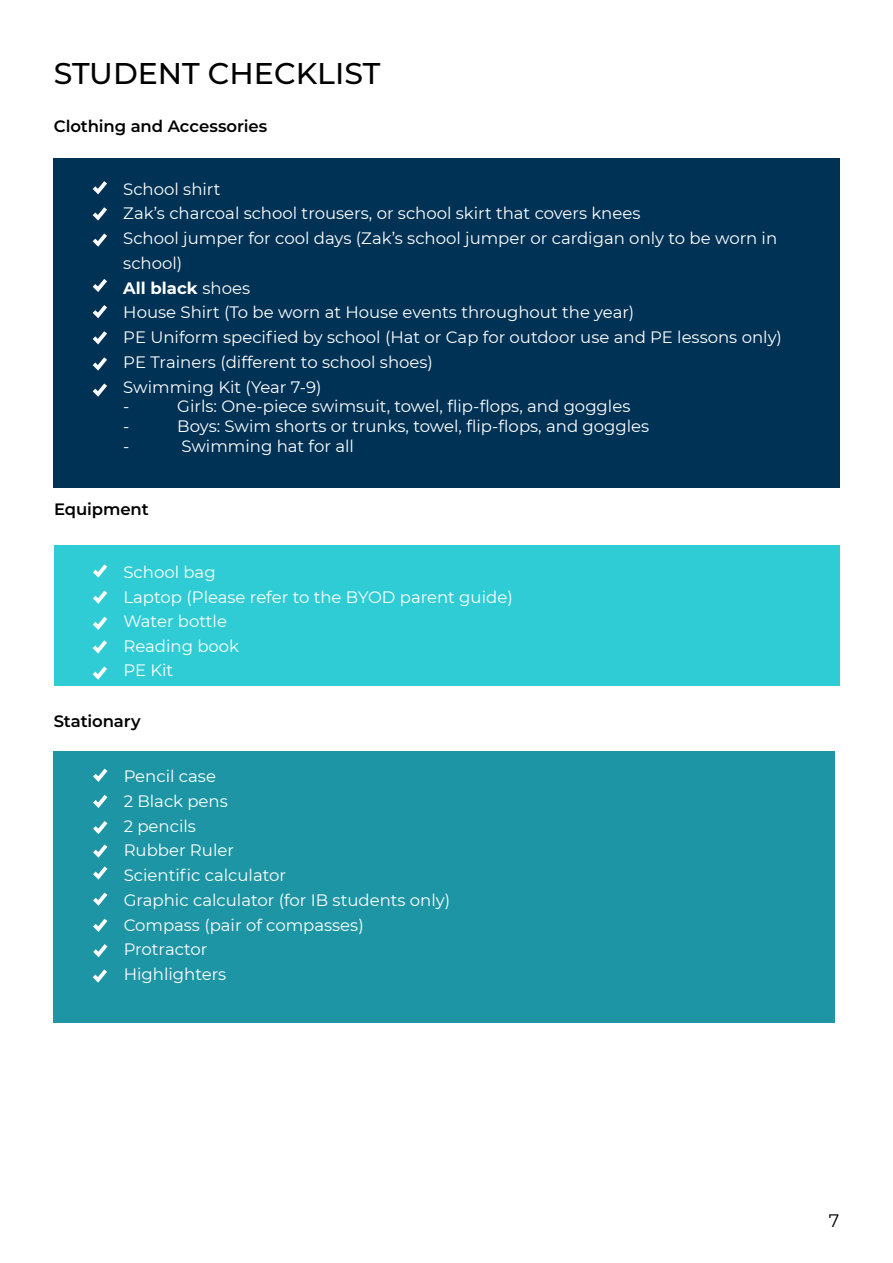
<style>
.page{position:relative;width:893px;height:1263px;background:#fff}
.page>*{position:absolute;margin:0;border:0;box-sizing:border-box;transform-origin:0 0}
.t1{font:500 30px "Montserrat";color:#000}
.t2{font:18px "Montserrat";color:#000}
.t3{font:16.5px/24.8px "Montserrat";color:#fff}
.t4{font:600 16.5px "Montserrat";letter-spacing:-.005em;color:#000}
.s1{font-weight:700}
</style>
<div class="page">
<div style="left:54px;top:546px;width:785px;height:140px;background:#2fccd6"></div>
<div style="left:54px;top:158px;width:785px;height:329px;background:#003255"></div>
<svg style="left:92px;top:181px;width:15px;height:14px"></svg>
<svg style="left:92px;top:207px;width:15px;height:14px"></svg>
<svg style="left:92px;top:233px;width:15px;height:14px"></svg>
<svg style="left:92px;top:279px;width:15px;height:13px"></svg>
<svg style="left:92px;top:305px;width:15px;height:14px"></svg>
<svg style="left:92px;top:331px;width:15px;height:14px"></svg>
<svg style="left:92px;top:357px;width:15px;height:14px"></svg>
<svg style="left:92px;top:383px;width:15px;height:14px"></svg>
<svg style="left:93px;top:564px;width:15px;height:14px"></svg>
<svg style="left:93px;top:590px;width:14px;height:14px"></svg>
<div style="left:54px;top:751px;width:780px;height:272px;background:#1d95a4"></div>
<svg style="left:93px;top:768px;width:15px;height:14px"></svg>
<svg style="left:93px;top:795px;width:15px;height:13px"></svg>
<svg style="left:93px;top:892px;width:15px;height:14px"></svg>
<svg style="left:92px;top:616px;width:16px;height:38px"></svg>
<svg style="left:92px;top:666px;width:15px;height:14px"></svg>
<svg style="left:93px;top:821px;width:15px;height:59px"></svg>
<svg style="left:92px;top:918px;width:16px;height:65px"></svg>
<h1 class="t1" style="left:54px;top:53px;width:328px">STUDENT CHECKLIST</h1>
<p class="t4" style="left:54px;top:114px;width:215px">Clothing and Accessories</p>
<p class="t3" style="left:123px;top:176px;width:660px">School shirt<br>Zak’s charcoal school trousers, or school skirt that covers knees<br>School jumper for cool days (Zak’s school jumper or cardigan only to be worn in school)<br><span class="s1">All black</span> shoes<br>House Shirt (To be worn at House events throughout the year)<br>PE Uniform specified by school (Hat or Cap for outdoor use and PE lessons only)<br>PE Trainers (different to school shoes)<br>Swimming Kit (Year 7-9)</p>
<p class="t3" style="left:123px;top:394px;width:8px">-</p>
<p class="t3" style="left:177px;top:394px;width:455px">Girls: One-piece swimsuit, towel, flip-flops, and goggles</p>
<p class="t3" style="left:123px;top:413px;width:8px">-</p>
<p class="t3" style="left:177px;top:413px;width:473px">Boys: Swim shorts or trunks, towel, flip-flops, and goggles</p>
<p class="t3" style="left:123px;top:433px;width:8px">-</p>
<p class="t3" style="left:181px;top:433px;width:174px">Swimming hat for all</p>
<p class="t4" style="left:54px;top:497px;width:96px">Equipment</p>
<p class="t3" style="left:123px;top:559px;width:391px">School bag<br>Laptop (Please refer to the BYOD parent guide)<br>Water bottle<br>Reading book<br>PE Kit</p>
<p class="t4" style="left:54px;top:709px;width:89px">Stationary</p>
<p class="t3" style="left:124px;top:763px;width:328px">Pencil case<br>2 Black pens<br>2 pencils<br>Rubber Ruler<br>Scientific calculator<br>Graphic calculator (for IB students only)<br>Compass (pair of compasses)<br>Protractor<br>Highlighters</p>
<p class="t2" style="left:829px;top:1208px;width:12px">7</p>
</div>
